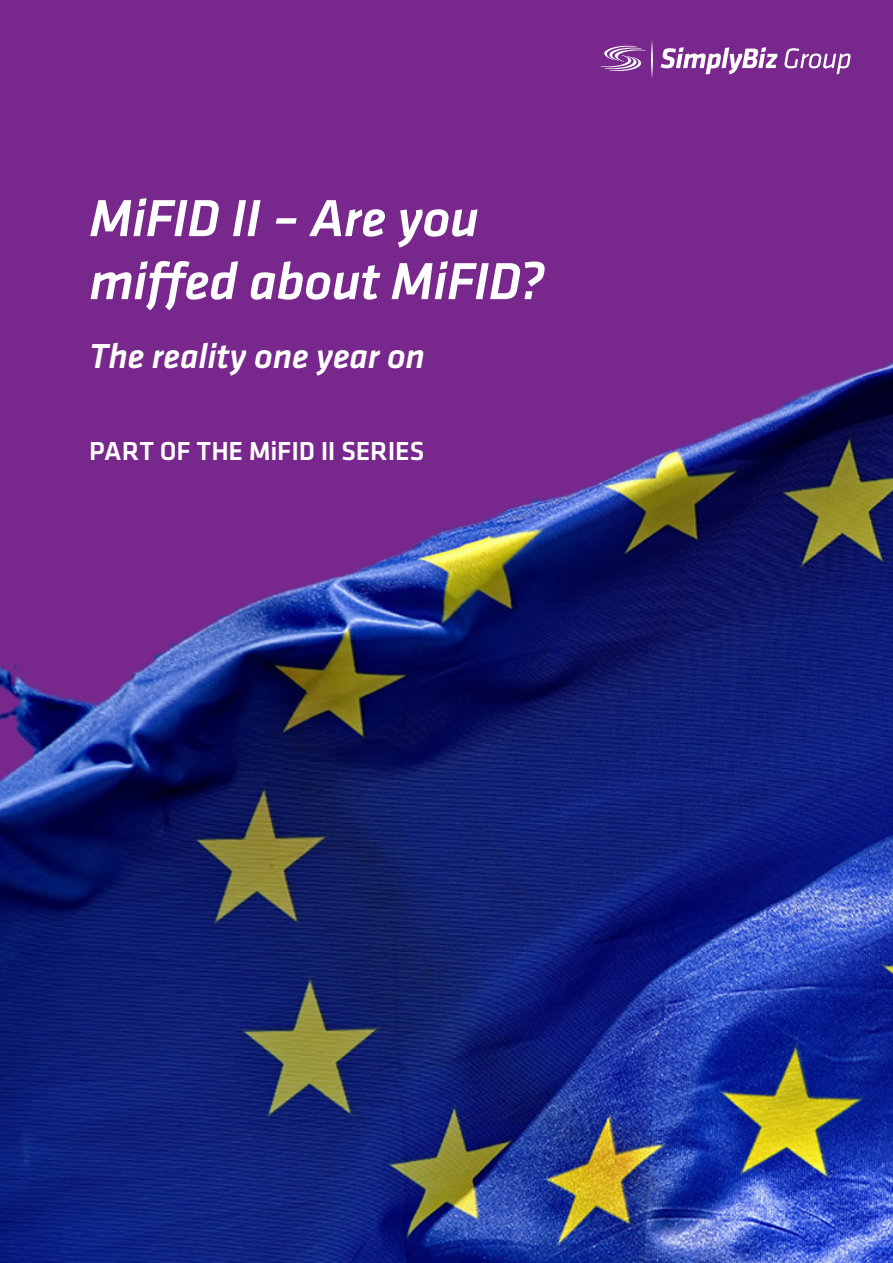
<style>
.page{position:relative;width:893px;height:1263px;background:#78288c}
.page>*{position:absolute;margin:0;border:0;box-sizing:border-box;transform-origin:0 0}
.t1{font:italic 500 54px/63px "Klavika";letter-spacing:-.01em;color:#fff}
.t2{font:italic 500 36px "Klavika";letter-spacing:-.005em;color:#fff}
.t3{font:500 27px "Klavika";letter-spacing:-.005em;color:#fff}
</style>
<div class="page">
<img style="left:0;top:363px;width:893px;height:900px">
<svg style="left:600px;top:46px;width:45px;height:25px"></svg>
<svg style="left:661px;top:47px;width:116px;height:27px"></svg>
<svg style="left:784px;top:48px;width:66px;height:26px"></svg>
<svg style="left:652px;top:41px;width:1px;height:37px"></svg>
<p class="t1" style="left:89px;top:188px;width:457px">MiFID II – Are you miffed about MiFID?</p>
<p class="t2" style="left:89px;top:336px;width:337px">The reality one year on</p>
<p class="t3" style="left:89px;top:437px;width:337px">PART OF THE MiFID II SERIES</p>
</div>
